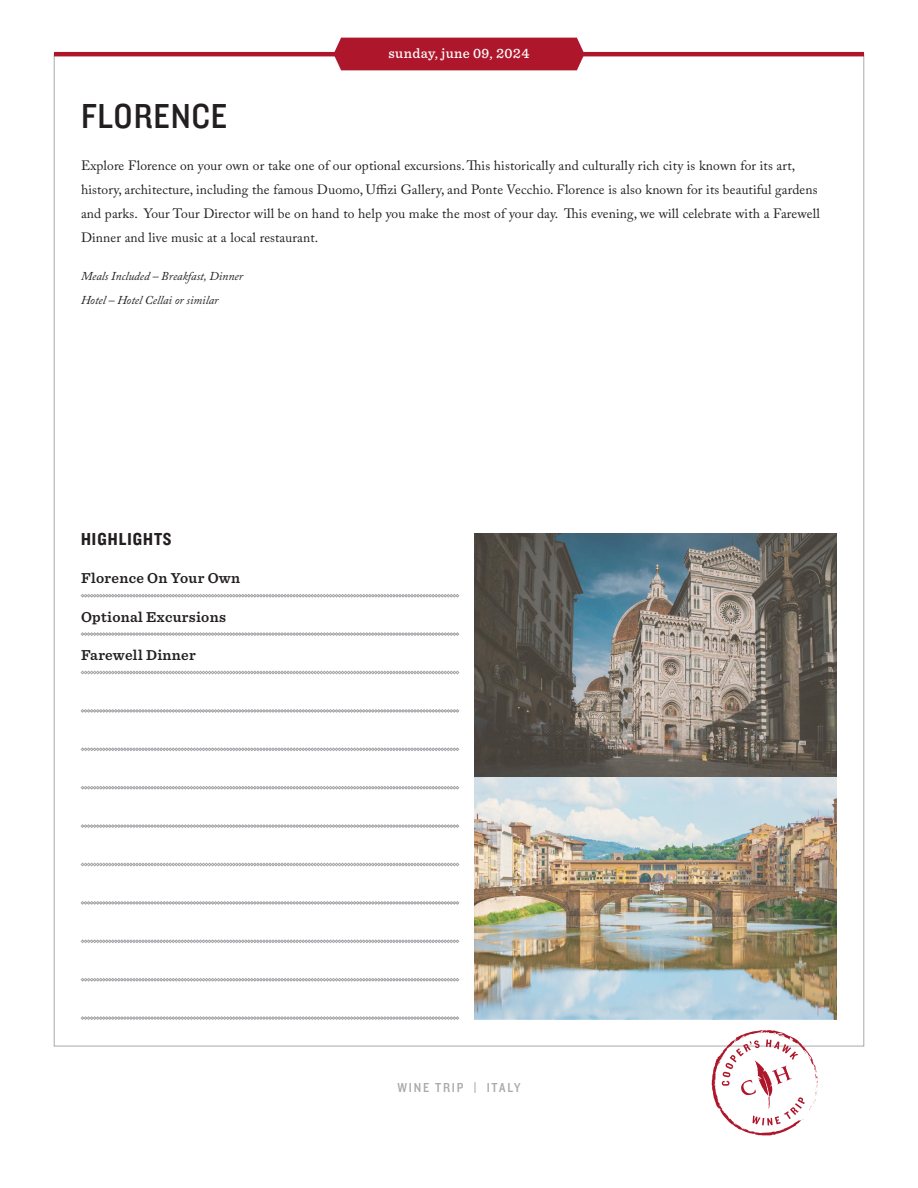
<style>
.page{position:relative;width:918px;height:1188px;background:#fff}
.page>*{position:absolute;margin:0;border:0;box-sizing:border-box;transform-origin:0 0}
.Headline{font:36px "Knockout HTF30 Junior Welterwt";letter-spacing:.025em;color:#231f20}
.List_Headline{font:18px "Knockout HTF50 Welterweight";letter-spacing:.06em;color:#231f20}
.t1{font:600 15px "Sentinel";letter-spacing:.02em;color:#231f20}
.Date__reversed{font:500 14.25px "Sentinel";letter-spacing:.03em;color:#fff}
.Body{font:13.5px/24px "Adobe Caslon Pro";letter-spacing:.01em;color:#231f20}
.t2{font:13.5px "Knockout HTF30 Junior Welterwt";letter-spacing:.13em;color:#a8a9ad}
.Body-2{font:italic 12px "Adobe Caslon Pro";color:#231f20}
</style>
<div class="page">
<svg style="left:712px;top:1030px;width:106px;height:106px"></svg>
<div style="left:334px;top:38px;width:250px;height:32px;background:#ae172b"></div>
<hr style="left:54px;top:52px;width:810px;height:4px;background:#ae172b">
<svg style="left:81px;top:594px;width:378px;height:3px"></svg>
<svg style="left:81px;top:632px;width:378px;height:4px"></svg>
<svg style="left:81px;top:671px;width:378px;height:3px"></svg>
<svg style="left:81px;top:709px;width:378px;height:4px"></svg>
<svg style="left:81px;top:748px;width:378px;height:3px"></svg>
<svg style="left:81px;top:786px;width:378px;height:3px"></svg>
<svg style="left:81px;top:824px;width:378px;height:4px"></svg>
<svg style="left:81px;top:863px;width:378px;height:3px"></svg>
<svg style="left:81px;top:901px;width:378px;height:4px"></svg>
<svg style="left:81px;top:940px;width:378px;height:3px"></svg>
<svg style="left:81px;top:978px;width:378px;height:3px"></svg>
<svg style="left:81px;top:1016px;width:378px;height:4px"></svg>
<img style="left:475px;top:533px;width:362px;height:486px">
<p class="Date__reversed" style="left:388px;top:43px;width:143px">sunday, june 09, 2024</p>
<p class="Headline" style="left:81px;top:97px;width:148px">FLORENCE</p>
<p class="Body" style="left:81px;top:154px;width:740px">Explore Florence on your own or take one of our optional excursions. This historically and culturally rich city is known for its art, history, architecture, including the famous Duomo, Uffizi Gallery, and Ponte Vecchio. Florence is also known for its beautiful gardens and parks. Your Tour Director will be on hand to help you make the most of your day. This evening, we will celebrate with a Farewell Dinner and live music at a local restaurant.</p>
<p class="Body-2" style="left:81px;top:269px;width:164px">Meals Included – Breakfast, Dinner</p>
<p class="Body-2" style="left:81px;top:293px;width:139px">Hotel – Hotel Cellai or similar</p>
<p class="List_Headline" style="left:81px;top:530px;width:92px">HIGHLIGHTS</p>
<p class="t1" style="left:81px;top:567px;width:161px">Florence On Your Own</p>
<p class="t1" style="left:81px;top:605px;width:146px">Optional Excursions</p>
<p class="t1" style="left:81px;top:644px;width:116px">Farewell Dinner</p>
<p class="t2" style="left:398px;top:1081px;width:125px">WINE TRIP | ITALY</p>
</div>
